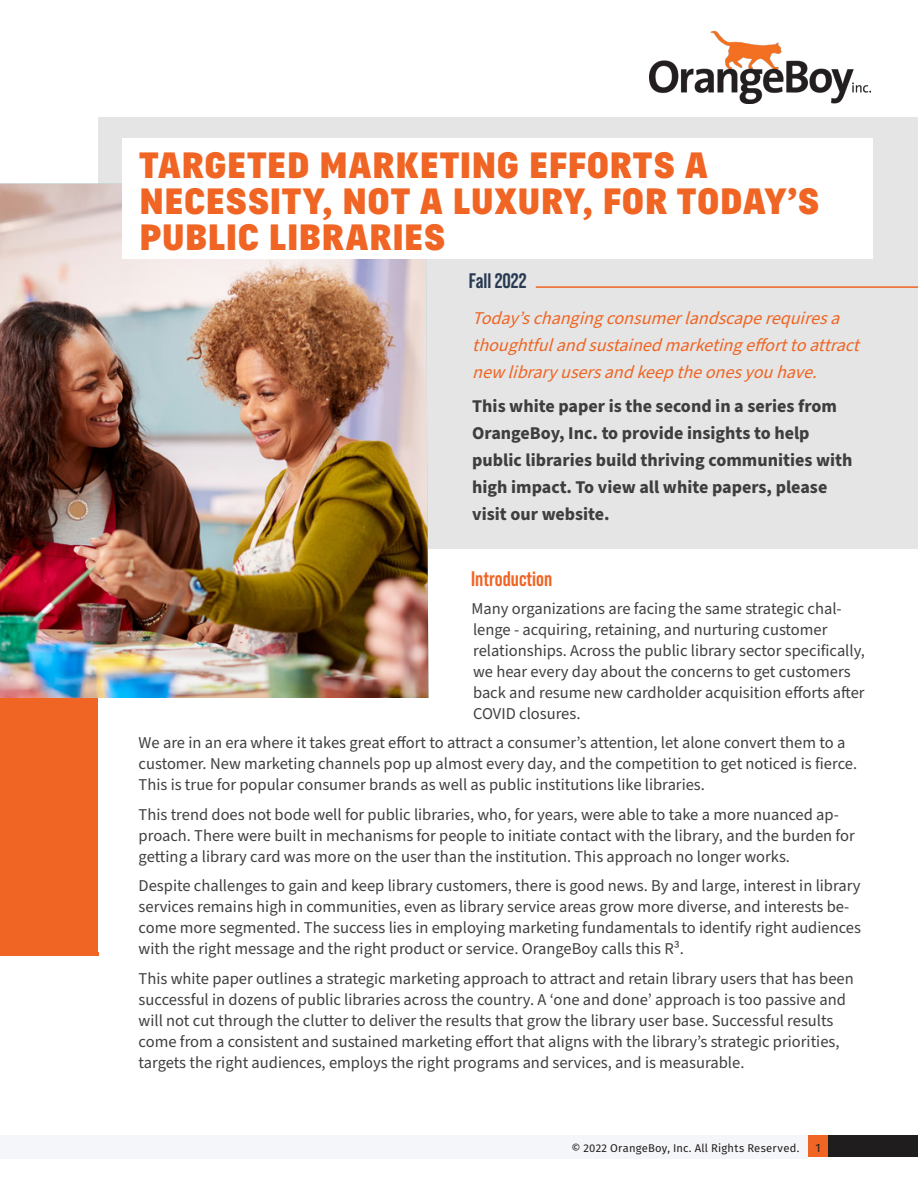
<style>
.page{position:relative;width:918px;height:1188px;background:#fff}
.page>*{position:absolute;margin:0;border:0;box-sizing:border-box;transform-origin:0 0}
.t1{font:900 36px/36px "Fengardo Neue";letter-spacing:.04em;color:#f06424}
.t2{font:700 21px "Bebas Neue Pro";color:#f06424}
.Header_2{font:700 21px "Bebas Neue Pro";color:#283a52}
.Sub_Tittle_1{font:700 18px/27px "Source Sans Pro";color:#3e3e3f}
._8_Contents_Gray_Sou{font:italic 18px/27px "Source Sans Pro";color:#f06424}
._8_Contents_Gray_Sou-2{font:16.5px/21px "Source Sans Pro";color:#413f41}
.t3{font:12px "Fira Sans";color:#231f20}
.t4{font:11.25px "Fira Sans";letter-spacing:.02em;color:#231f20}
</style>
<div class="page">
<div style="left:98px;top:117px;width:820px;height:432px;background:#e4e5e4"></div>
<img style="left:0;top:184px;width:428px;height:514px">
<div style="left:0;top:698px;width:99px;height:258px;background:#f06424"></div>
<div style="left:98px;top:698px;width:820px;height:254px;background:#fff"></div>
<div style="left:122px;top:139px;width:751px;height:120px;background:#fff"></div>
<img style="left:649px;top:32px;width:222px;height:72px">
<div style="left:808px;top:1136px;width:21px;height:21px;background:#f06424"></div>
<div style="left:0;top:1135px;width:808px;height:24px;background:#f5f6f9"></div>
<div style="left:829px;top:1136px;width:89px;height:21px;background:#201d1e"></div>
<hr style="left:536px;top:286px;width:382px;height:2px;background:#f06424">
<p class="t1" style="left:140px;top:148px;width:681px">TARGETED MARKETING EFFORTS A<br>NECESSITY, NOT A LUXURY, FOR TODAY’S<br>PUBLIC LIBRARIES</p>
<p class="Header_2" style="left:469px;top:269px;width:59px">Fall 2022</p>
<p class="_8_Contents_Gray_Sou" style="left:472px;top:306px;width:395px">Today’schangingconsumerlandscaperequiresa thoughtfulandsustainedmarketingefforttoattract new libraryusersandkeeptheonesyouhave.</p>
<p class="Sub_Tittle_1" style="left:472px;top:393px;width:382px">This white paper is the second in a series from OrangeBoy, Inc. to provide insights to help public libraries build thriving communities with high impact. To view all white papers, please visit our website.</p>
<p class="t2" style="left:471px;top:567px;width:82px">Introduction</p>
<p class="_8_Contents_Gray_Sou-2" style="left:472px;top:598px;width:395px">Many organizations are facing the same strategic chal&shy;lenge - acquiring, retaining, and nurturing customer relationships. Across the public library sector specifically, we hear every day about the concerns to get customers back and resume new cardholder acquisition efforts after COVID closures.</p>
<p class="_8_Contents_Gray_Sou-2" style="left:139px;top:733px;width:720px">We are in an era where it takes great effort to attract a consumer’s attention, let alone convert them to a customer. New marketing channels pop up almost every day, and the competition to get noticed is fierce.<br>This is true for popular consumer brands as well as public institutions like libraries.</p>
<p class="_8_Contents_Gray_Sou-2" style="left:139px;top:804px;width:718px">This trend does not bode well for public libraries, who, for years, were able to take a more nuanced ap&shy;proach. There were built in mechanisms for people to initiate contact with the library, and the burden for getting a library card was more on the user than the institution. This approach no longer works.</p>
<p class="_8_Contents_Gray_Sou-2" style="left:139px;top:876px;width:724px">Despite challenges to gain and keep library customers, there is good news. By and large, interest in library services remains high in communities, even as library service areas grow more diverse, and interests be&shy;come more segmented. The success lies in employing marketing fundamentals to identify right audiences with the right message and the right product or service. OrangeBoy calls this R³.</p>
<p class="_8_Contents_Gray_Sou-2" style="left:139px;top:968px;width:717px">This white paper outlines a strategic marketing approach to attract and retain library users that has been successful in dozens of public libraries across the country. A ‘one and done’ approach is too passive and will not cut through the clutter to deliver the results that grow the library user base. Successful results come from a consistent and sustained marketing effort that aligns with the library’s strategic priorities, targets the right audiences, employs the right programs and services, and is measurable.</p>
<p class="t4" style="left:571px;top:1140px;width:229px">© 2022 OrangeBoy, Inc. All Rights Reserved.</p>
<p class="t3" style="left:816px;top:1139px;width:7px">1</p>
<p class="t3" style="left:781px;top:1139px;width:7px">1</p>
</div>
